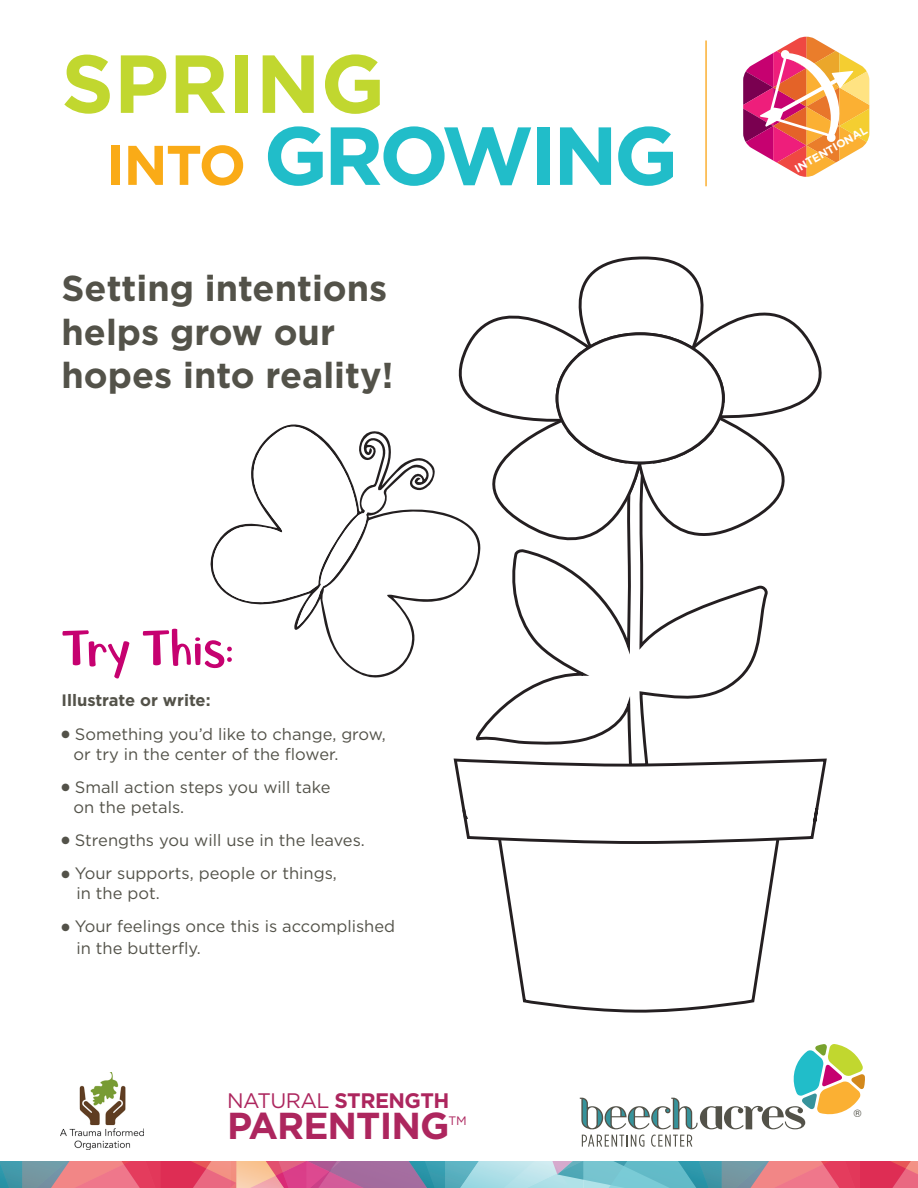
<style>
.page{position:relative;width:918px;height:1188px;background:#fff}
.page>*{position:absolute;margin:0;border:0;box-sizing:border-box;transform-origin:0 0}
.t1{font:700 82.2px "Gotham";letter-spacing:-.05em;color:#21bdc9}
.t2{font:700 82.2px "Gotham";color:#c1d72f}
.t3{font:63px "Asparagus Sprouts";color:#c60170}
.t4{font:700 37.5px "Gotham";letter-spacing:-.025em;color:#ad265e}
.t5{font:700 36px "Gotham";color:#535249}
.t6{font:700 21px "Gotham";letter-spacing:-.025em;color:#ad265e}
.t7{font:16.5px "Gotham";color:#535249}
.t8{font:700 16.5px "Gotham";color:#535249}
.t9{font:12.3px "Gotham";color:#ad265e}
.t10{font:700 11.25px "Gotham";color:#fff}
.t11{font:10.2px "Helvetica";color:#535249}
.s1{font-size:55.8px;color:#faab17}
.s2{font-weight:400}
</style>
<div class="page">
<svg style="left:582px;top:1135px;width:62px;height:12px"></svg>
<svg style="left:651px;top:1135px;width:41px;height:12px"></svg>
<svg style="left:580px;top:1044px;width:285px;height:85px"></svg>
<svg style="left:0;top:1161px;width:918px;height:27px;background:#ae899d"></svg>
<img style="left:61px;top:1073px;width:83px;height:77px">
<hr style="left:705px;top:40px;width:2px;height:146px;background:#fbb033">
<svg style="left:743px;top:36px;width:126px;height:141px"></svg>
<svg style="left:472px;top:564px;width:296px;height:196px"></svg>
<svg style="left:503px;top:872px;width:272px;height:141px"></svg>
<svg style="left:453px;top:760px;width:374px;height:112px"></svg>
<svg style="left:458px;top:256px;width:364px;height:308px"></svg>
<svg style="left:210px;top:423px;width:271px;height:256px"></svg>
<svg style="left:211px;top:425px;width:160px;height:202px"></svg>
<p class="t2" style="left:61px;top:29px;width:325px">SPRING</p>
<p class="t1" style="left:107px;top:101px;width:573px"><span class="s1">INTO</span> GROWING</p>
<p class="t5" style="left:62px;top:265px;width:327px">Setting intentions</p>
<p class="t5" style="left:62px;top:308px;width:275px">helps grow our</p>
<p class="t5" style="left:62px;top:351px;width:333px">hopes into reality!</p>
<p class="t3" style="left:62px;top:619px;width:173px">Try This:</p>
<p class="t8" style="left:62px;top:690px;width:151px">Illustrate or write:</p>
<p class="t7" style="left:62px;top:723px;width:326px">● Something you’d like to change, grow,</p>
<p class="t7" style="left:73px;top:743px;width:266px">or try in the center of the flower.</p>
<p class="t7" style="left:62px;top:776px;width:270px">● Small action steps you will take</p>
<p class="t7" style="left:73px;top:796px;width:112px">on the petals.</p>
<p class="t7" style="left:62px;top:830px;width:305px">● Strengths you will use in the leaves.</p>
<p class="t7" style="left:62px;top:863px;width:277px">● Your supports, people or things,</p>
<p class="t7" style="left:76px;top:883px;width:85px">in the pot.</p>
<p class="t7" style="left:62px;top:916px;width:335px">● Your feelings once this is accomplished</p>
<p class="t7" style="left:76px;top:938px;width:126px">in the butterfly.</p>
<p class="t6" style="left:227px;top:1087px;width:224px"><span class="s2">NATURAL</span> STRENGTH</p>
<p class="t4" style="left:227px;top:1101px;width:224px">PARENTING</p>
<p class="t9" style="left:448px;top:1113px;width:20px">TM</p>
<p class="t10" style="left:792px;top:162px;width:83px;rotate:-29deg">INTENTIONAL</p>
<p class="t11" style="left:854px;top:1106px;width:9px">®</p>
</div>
